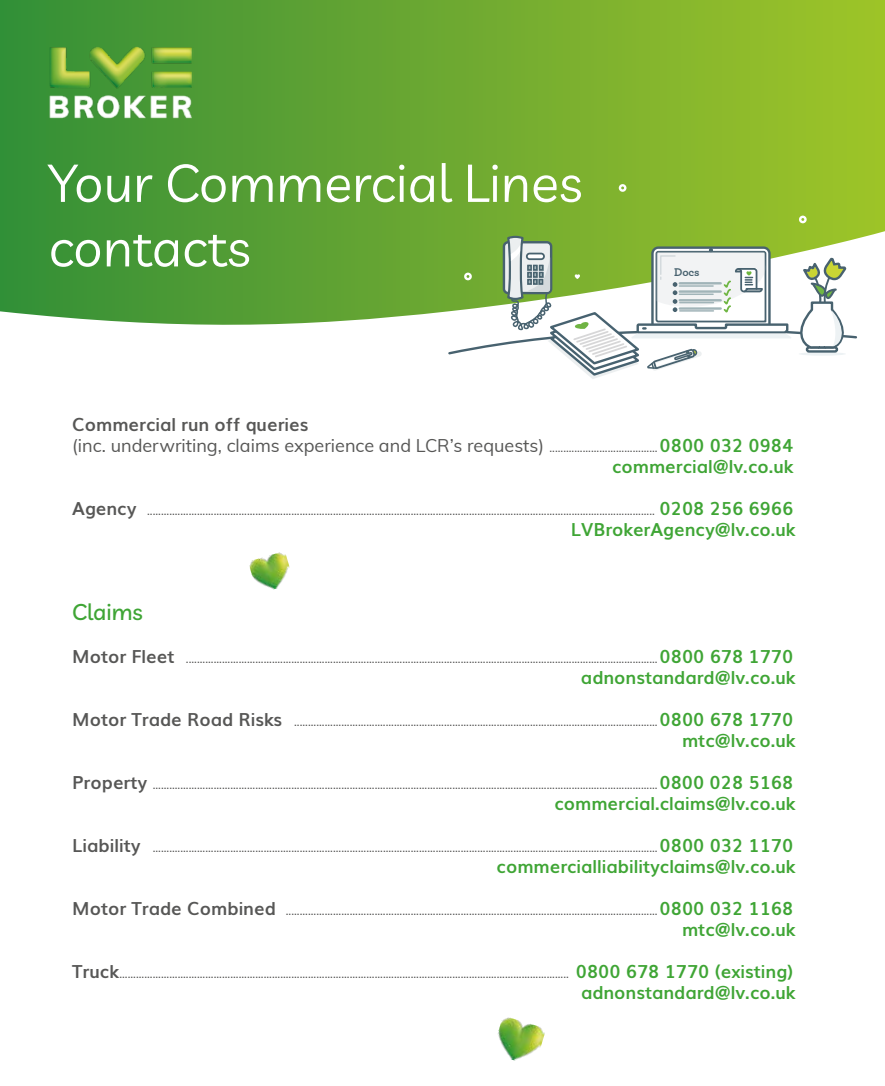
<style>
.page{position:relative;width:885px;height:1086px;background:#fff}
.page>*{position:absolute;margin:0;border:0;box-sizing:border-box;transform-origin:0 0}
.t1{font:52.5px/64.5px "Livvic";color:#fff}
.t2{font:500 22.5px "Livvic";color:#3fa535}
.t3{font:700 18px "Muli";color:#3fa535}
.t4{font:18px "Muli";color:#575756}
.t5{font:700 18px "Muli";color:#575756}
.t6{font:12px "Muli";color:#575756}
.t7{font:700 11.85px "Archer";color:#48626f}
.s1{font-size:12px}
.s2{font-weight:700;color:#3fa535}
.s3{font-weight:700;font-size:18px}
.s4{font-weight:700;font-size:18px;color:#3fa535}
</style>
<div class="page">
<svg style="left:0;top:0;width:884px;height:325px;background:#6aa935"></svg>
<img style="left:49px;top:46px;width:145px;height:72px">
<img style="left:249px;top:552px;width:41px;height:38px">
<svg style="left:446px;top:221px;width:411px;height:158px"></svg>
<div style="left:618px;top:184px;width:8px;height:8px;border:2px solid #fff;border-radius:50%"></div>
<div style="left:798px;top:216px;width:8px;height:7px;border:2px solid #fff;border-radius:50%"></div>
<img style="left:498px;top:1017px;width:47px;height:44px">
<h1 class="t1" style="left:48px;top:148px;width:535px">Your Commercial Lines contacts</h1>
<p class="t7" style="left:674px;top:262px;width:27px">Docs</p>
<h3 class="t5" style="left:72px;top:409px;width:238px">Commercial run off queries</h3>
<h3 class="t4" style="left:72px;top:432px;width:722px">(inc. underwriting, claims experience and LCR’s requests) <span class="s1">.......................................</span> <span class="s2">0800 032 0984</span></h3>
<h3 class="t3" style="left:612px;top:452px;width:183px">commercial@lv.co.uk</h3>
<p class="t6" style="left:72px;top:501px;width:722px"><span class="s3">Agency</span> ....................................................................................................................................................................................... <span class="s4">0208 256 6966</span></p>
<h3 class="t3" style="left:570px;top:515px;width:226px">LVBrokerAgency@lv.co.uk</h3>
<h2 class="t2" style="left:72px;top:595px;width:72px">Claims</h2>
<p class="t6" style="left:72px;top:650px;width:722px"><span class="s3">Motor Fleet</span> .......................................................................................................................................................................... <span class="s4">0800 678 1770</span></p>
<h3 class="t3" style="left:580px;top:663px;width:216px">adnonstandard@lv.co.uk</h3>
<p class="t6" style="left:72px;top:713px;width:722px"><span class="s3">Motor Trade Road Risks</span> ................................................................................................................................... <span class="s4">0800 678 1770</span></p>
<h3 class="t3" style="left:681px;top:726px;width:115px">mtc@lv.co.uk</h3>
<p class="t6" style="left:72px;top:776px;width:722px"><span class="s3">Property</span> ...................................................................................................................................................................................... <span class="s4">0800 028 5168</span></p>
<h3 class="t3" style="left:554px;top:789px;width:242px">commercial.claims@lv.co.uk</h3>
<p class="t6" style="left:72px;top:839px;width:722px"><span class="s3">Liability</span> ...................................................................................................................................................................................... <span class="s4">0800 032 1170</span></p>
<h3 class="t3" style="left:496px;top:852px;width:300px">commercialliabilityclaims@lv.co.uk</h3>
<p class="t6" style="left:72px;top:902px;width:722px"><span class="s3">Motor Trade Combined</span> ...................................................................................................................................... <span class="s4">0800 032 1168</span></p>
<h3 class="t3" style="left:681px;top:915px;width:115px">mtc@lv.co.uk</h3>
<p class="t6" style="left:72px;top:965px;width:722px"><span class="s3">Truck</span>.................................................................................................................................................................. <span class="s4">0800 678 1770 (existing)</span></p>
<h3 class="t3" style="left:580px;top:978px;width:216px">adnonstandard@lv.co.uk</h3>
</div>
